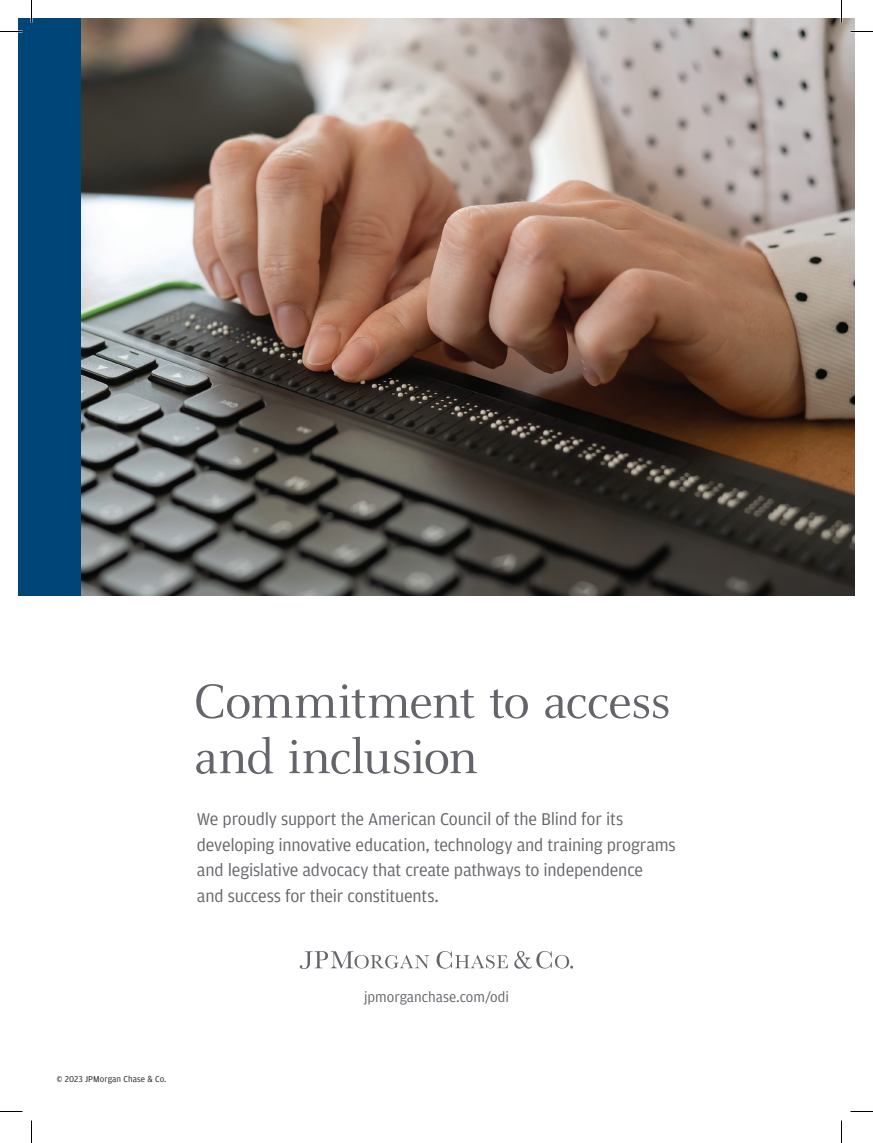
<style>
.page{position:relative;width:873px;height:1143px;background:#fff}
.page>*{position:absolute;margin:0;border:0;box-sizing:border-box;transform-origin:0 0}
.t1{font:52.5px/55.5px "Celeste OT";letter-spacing:-.025em;color:#63656a}
.t2{font:18px/25.5px "Amplitude";letter-spacing:-.01em;color:#63656a}
.t3{font:15px "Amplitude";color:#63656a}
.t4{font:9px "Amplitude";letter-spacing:.01em;color:#231f20}
</style>
<div class="page">
<img style="left:81px;top:18px;width:774px;height:577px">
<svg style="left:300px;top:951px;width:129px;height:18px"></svg>
<svg style="left:437px;top:951px;width:71px;height:18px"></svg>
<svg style="left:514px;top:951px;width:59px;height:18px"></svg>
<div style="left:18px;top:18px;width:63px;height:577px;background:#004578"></div>
<svg style="left:0;top:31px;width:22px;height:1px"></svg>
<svg style="left:850px;top:31px;width:23px;height:1px"></svg>
<svg style="left:0;top:1111px;width:22px;height:1px"></svg>
<svg style="left:850px;top:1111px;width:23px;height:1px"></svg>
<svg style="left:31px;top:0;width:1px;height:22px"></svg>
<svg style="left:31px;top:1120px;width:1px;height:23px"></svg>
<svg style="left:841px;top:0;width:1px;height:22px"></svg>
<svg style="left:841px;top:1120px;width:1px;height:23px"></svg>
<h1 class="t1" style="left:194px;top:674px;width:479px">Commitment to access and inclusion</h1>
<p class="t2" style="left:197px;top:806px;width:480px">We proudly support the American Council of the Blind for its developing innovative education, technology and training programs and legislative advocacy that create pathways to independence<br>and success for their constituents.</p>
<p class="t4" style="left:57px;top:1073px;width:111px">© 2023 JPMorgan Chase &amp; Co.</p>
<p class="t3" style="left:364px;top:988px;width:146px">jpmorganchase.com/odi</p>
</div>
